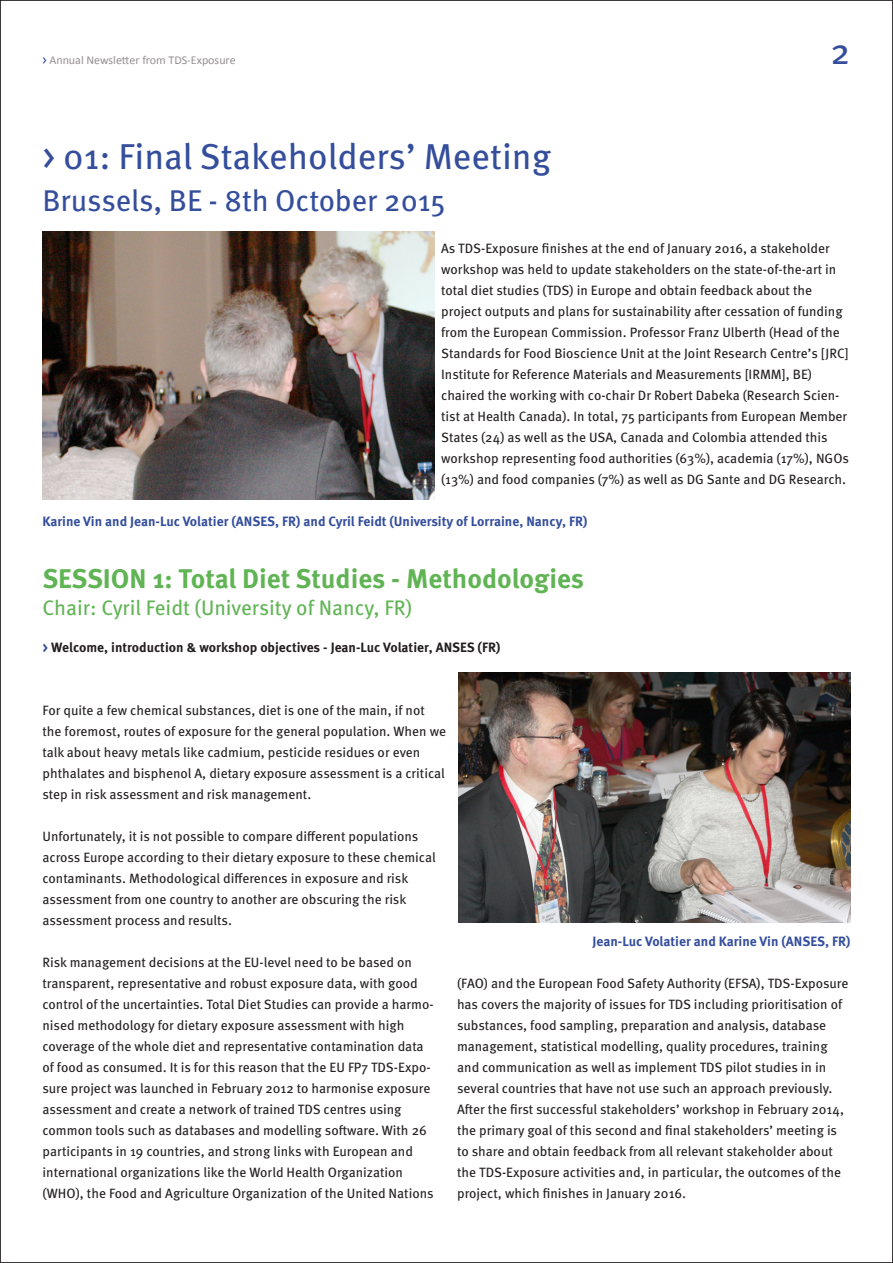
<style>
.page{position:relative;width:893px;height:1263px;background:#fff}
.page>*{position:absolute;margin:0;border:0;box-sizing:border-box;transform-origin:0 0}
.header_2{font:36px "Meta OT";color:#344e9c}
.header_2-2{font:30px "Meta OT";letter-spacing:-.005em;color:#344e9c}
.header_4{font:700 27px "Meta OT";color:#60b454}
.header_4-2{font:21px "Meta OT";color:#60b454}
.Lead_in{font:13.5px/21px "Meta OT";color:#231f20}
.Lead_in-2{font:700 13.5px "Meta OT";color:#344e9c}
.Lead_in-3{font:700 13.5px "Meta OT";color:#231f20}
.unterzeile{font:12px "Calibri";color:#968f91}
.s1{font-family:"Meta OT";color:#344e9c}
.s2{color:#344e9c}
</style>
<div class="page">
<img style="left:43px;top:232px;width:391px;height:267px">
<img style="left:459px;top:673px;width:391px;height:250px">
<p class="unterzeile" style="left:43px;top:52px;width:195px"><span class="s1">&gt;</span> Annual Newsletter from TDS-Exposure</p>
<p class="header_2" style="left:43px;top:134px;width:510px">&gt; 01: Final Stakeholders’ Meeting</p>
<p class="header_2-2" style="left:43px;top:182px;width:404px">Brussels, BE - 8th October 2015</p>
<p class="header_2" style="left:830px;top:29px;width:21px">2</p>
<p class="Lead_in" style="left:441px;top:237px;width:409px">As TDS-Exposure finishes at the end of January 2016, a stakeholder workshop was held to update stakeholders on the state-of-the-art in total diet studies (TDS) in Europe and obtain feedback about the project outputs and plans for sustainability after cessation of funding from the European Commission. Professor Franz Ulberth (Head of the Standards for Food Bioscience Unit at the Joint Research Centre’s [JRC] Institute for Reference Materials and Measurements [IRMM], BE) chaired the working with co-chair Dr Robert Dabeka (Research Scien&shy;tist at Health Canada). In total, 75 participants from European Member States (24) as well as the USA, Canada and Colombia attended this workshop representing food authorities (63%), academia (17%), NGOs (13%) and food companies (7%) as well as DG Sante and DG Research.</p>
<p class="Lead_in-2" style="left:43px;top:512px;width:546px">Karine Vin and Jean-Luc Volatier (ANSES, FR) and Cyril Feidt (University of Lorraine, Nancy, FR)</p>
<p class="header_4" style="left:43px;top:561px;width:543px">SESSION 1: Total Diet Studies - Methodologies</p>
<p class="header_4-2" style="left:43px;top:595px;width:371px">Chair: Cyril Feidt (University of Nancy, FR)</p>
<p class="Lead_in-3" style="left:43px;top:638px;width:459px"><span class="s2">&gt;</span> Welcome, introduction &amp; workshop objectives - Jean-Luc Volatier, ANSES (FR)</p>
<p class="Lead_in" style="left:43px;top:699px;width:405px">For quite a few chemical substances, diet is one of the main, if not the foremost, routes of exposure for the general population. When we talk about heavy metals like cadmium, pesticide residues or even phthalates and bisphenol A, dietary exposure assessment is a critical step in risk assessment and risk management.</p>
<p class="Lead_in" style="left:43px;top:825px;width:395px">Unfortunately, it is not possible to compare different populations across Europe according to their dietary exposure to these chemical contaminants. Methodological differences in exposure and risk assessment from one country to another are obscuring the risk assessment process and results.</p>
<p class="Lead_in" style="left:43px;top:951px;width:393px">Risk management decisions at the EU-level need to be based on transparent, representative and robust exposure data, with good control of the uncertainties. Total Diet Studies can provide a harmo&shy;nised methodology for dietary exposure assessment with high coverage of the whole diet and representative contamination data of food as consumed. It is for this reason that the EU FP7 TDS-Expo&shy;sure project was launched in February 2012 to harmonise exposure assessment and create a network of trained TDS centres using common tools such as databases and modelling software. With 26 participants in 19 countries, and strong links with European and international organizations like the World Health Organization (WHO), the Food and Agriculture Organization of the United Nations</p>
<p class="Lead_in-2" style="left:592px;top:932px;width:259px">Jean-Luc Volatier and Karine Vin (ANSES, FR)</p>
<p class="Lead_in" style="left:457px;top:972px;width:393px">(FAO) and the European Food Safety Authority (EFSA), TDS-Exposure has covers the majority of issues for TDS including prioritisation of substances, food sampling, preparation and analysis, database management, statistical modelling, quality procedures, training and communication as well as implement TDS pilot studies in in several countries that have not use such an approach previously.<br>After the first successful stakeholders’ workshop in February 2014, the primary goal of this second and final stakeholders’ meeting is to share and obtain feedback from all relevant stakeholder about the TDS-Exposure activities and, in particular, the outcomes of the project, which finishes in January 2016.</p>
</div>
